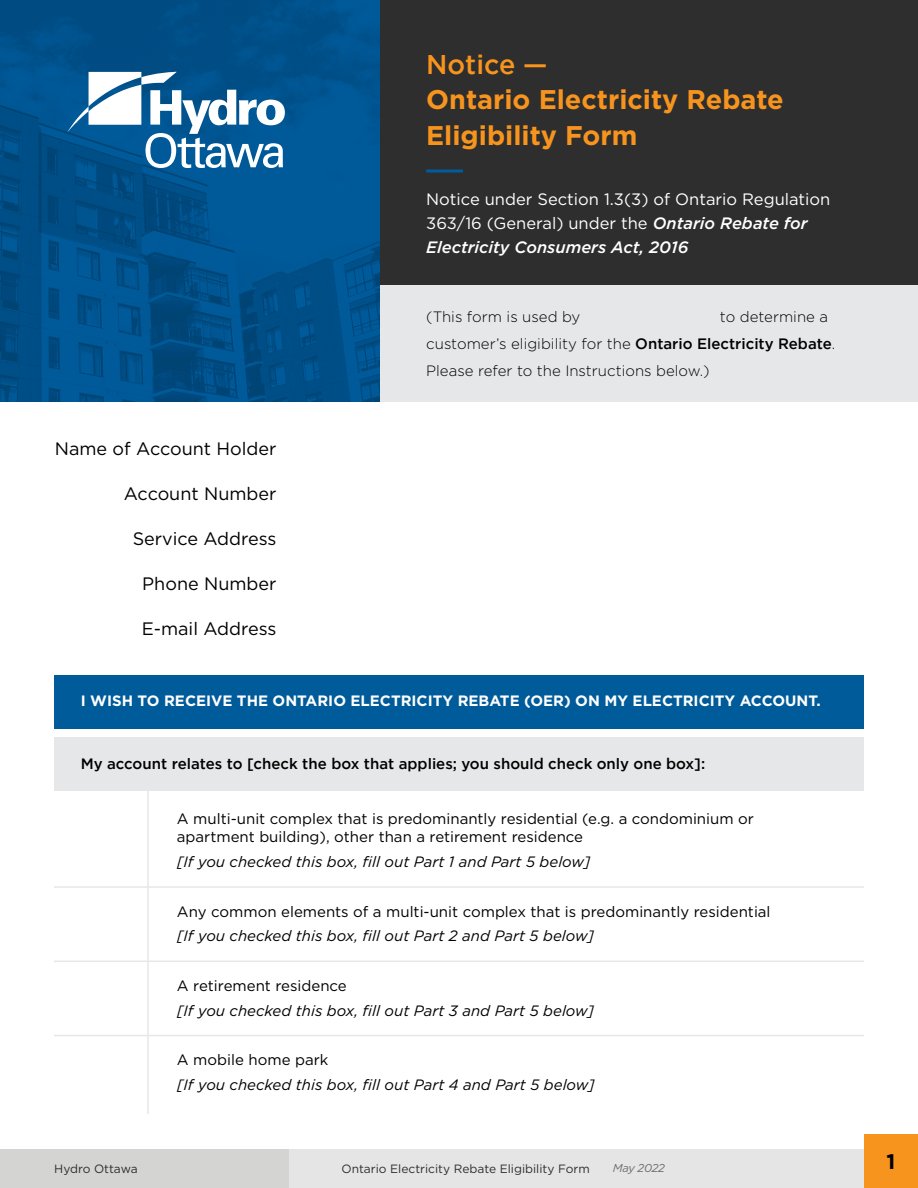
<style>
.page{position:relative;width:918px;height:1188px;background:#fff}
.page>*{position:absolute;margin:0;border:0;box-sizing:border-box;transform-origin:0 0}
.t1{font:700 27px/35.4px "Gotham";color:#f7941e}
.t2{font:700 21px "Gotham";color:#000}
.Fillable_List_Field{font:18px "Gotham";color:#000}
.Introductory_Subhead{font:16.5px/24px "Gotham";color:#fff}
.Body{font:15px/18px "Gotham";color:#000}
.Body-2{font:italic 15px "Gotham";color:#000}
.Introductory_Notice{font:300 15px/27px "Gotham";color:#000}
.Section_Question_Sta{font:700 15px "Gotham";color:#fff}
.Box_filling_instruct{font:500 15px "Gotham";color:#000}
.t3{font:12px "Gotham";color:#2e2e2d}
.t4{font:italic 11.4px "Gotham";letter-spacing:-.03em;color:#6c6d6d}
.s1{font-weight:500}
.s2{font-weight:500;font-style:italic}
</style>
<div class="page">
<div style="left:288px;top:1149px;width:579px;height:39px;background:#e5e5e5"></div>
<div style="left:0;top:1149px;width:288px;height:39px;background:#d4d4d3"></div>
<div style="left:864px;top:1134px;width:54px;height:54px;background:#f7941e"></div>
<div style="left:379px;top:276px;width:539px;height:126px;background:#e6e7e8"></div>
<div style="left:379px;top:0;width:539px;height:284px;background:#2e2e2e"></div>
<img style="left:0;top:0;width:379px;height:402px">
<svg style="left:67px;top:72px;width:218px;height:96px"></svg>
<div style="left:54px;top:675px;width:810px;height:54px;background:#005b9b"></div>
<div style="left:54px;top:737px;width:810px;height:54px;background:#e6e7e8"></div>
<hr style="left:147px;top:791px;width:2px;height:323px;background:#e6e7e8">
<hr style="left:54px;top:886px;width:810px;height:2px;background:#e6e7e8">
<hr style="left:54px;top:961px;width:810px;height:1px;background:#e6e7e8">
<hr style="left:54px;top:1035px;width:810px;height:1px;background:#e6e7e8">
<hr style="left:426px;top:170px;width:37px;height:2px;background:#005c9c">
<h1 class="t1" style="left:426px;top:47px;width:359px"><span class="s1">Notice —<br></span>Ontario Electricity Rebate<br>Eligibility Form</h1>
<p class="Introductory_Subhead" style="left:426px;top:187px;width:406px">Notice under Section 1.3(3) of Ontario Regulation<br>363/16 (General) under the <span class="s2">Ontario Rebate for<br>Electricity Consumers Act, 2016</span></p>
<p class="Fillable_List_Field" style="left:55px;top:437px;width:223px">Name of Account Holder</p>
<p class="Fillable_List_Field" style="left:124px;top:482px;width:154px">Account Number</p>
<p class="Fillable_List_Field" style="left:133px;top:527px;width:145px">Service Address</p>
<p class="Fillable_List_Field" style="left:142px;top:572px;width:136px">Phone Number</p>
<p class="Fillable_List_Field" style="left:142px;top:617px;width:136px">E-mail Address</p>
<p class="Introductory_Notice" style="left:426px;top:303px;width:156px">(This form is used by</p>
<p class="Introductory_Notice" style="left:426px;top:303px;width:411px;text-indent:294px">to determine a customer’s eligibility for the <span class="s1">Ontario Electricity Rebate</span>.<br>Please refer to the Instructions below.)</p>
<p class="Section_Question_Sta" style="left:81px;top:691px;width:742px">I WISH TO RECEIVE THE ONTARIO ELECTRICITY REBATE (OER) ON MY ELECTRICITY ACCOUNT.</p>
<p class="Box_filling_instruct" style="left:81px;top:754px;width:626px">My account relates to [check the box that applies; you should check only one box]:</p>
<p class="Body" style="left:177px;top:810px;width:578px">A multi-unit complex that is predominantly residential (e.g. a condominium or apartment building), other than a retirement residence</p>
<p class="Body-2" style="left:177px;top:852px;width:415px">[If you checked this box, fill out Part 1 and Part 5 below]</p>
<p class="Body" style="left:177px;top:902px;width:595px">Any common elements of a multi-unit complex that is predominantly residential</p>
<p class="Body-2" style="left:177px;top:926px;width:419px">[If you checked this box, fill out Part 2 and Part 5 below]</p>
<p class="Body" style="left:177px;top:976px;width:171px">A retirement residence</p>
<p class="Body-2" style="left:177px;top:1001px;width:419px">[If you checked this box, fill out Part 3 and Part 5 below]</p>
<p class="Body" style="left:177px;top:1050px;width:153px">A mobile home park</p>
<p class="Body-2" style="left:177px;top:1075px;width:419px">[If you checked this box, fill out Part 4 and Part 5 below]</p>
<p class="t3" style="left:54px;top:1161px;width:85px">Hydro Ottawa</p>
<p class="t3" style="left:342px;top:1161px;width:250px">Ontario Electricity Rebate Eligibility Form</p>
<p class="t4" style="left:613px;top:1161px;width:54px">May 2022</p>
<h2 class="t2" style="left:887px;top:1148px;width:10px">1</h2>
</div>
